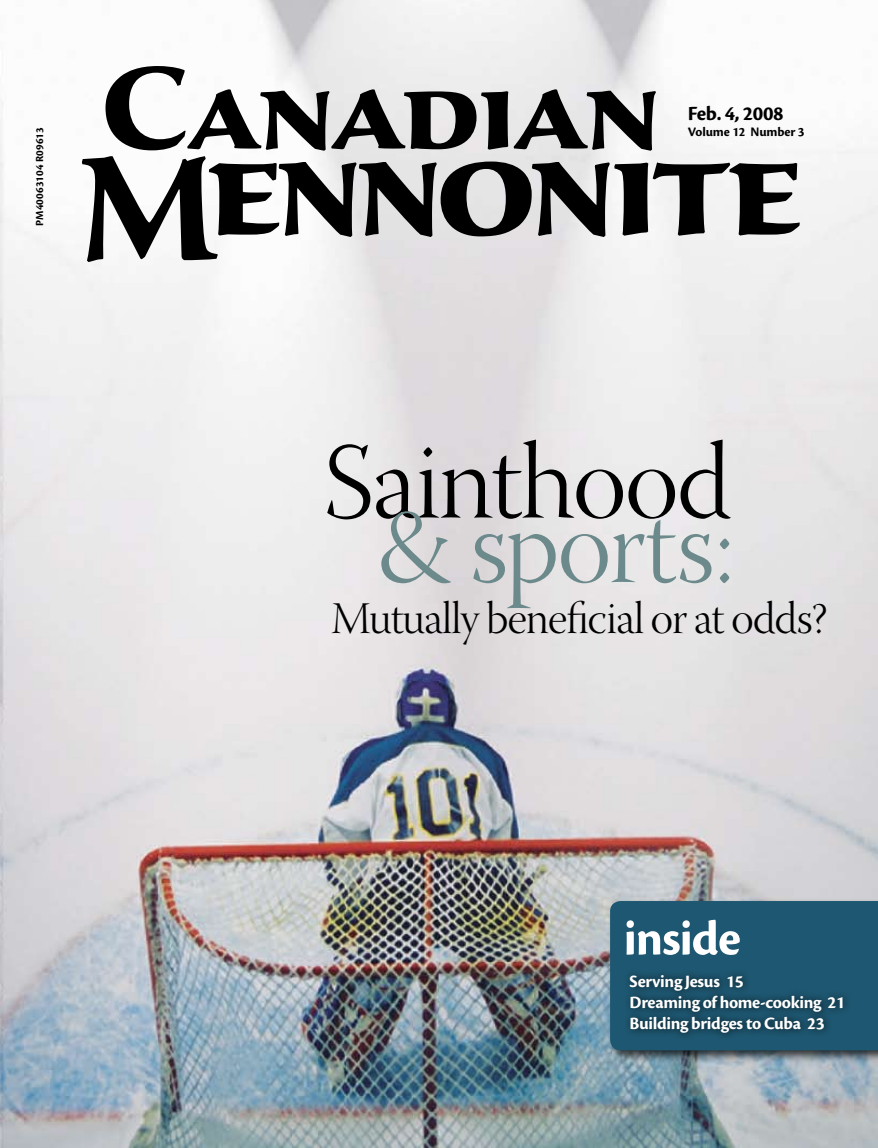
<style>
.page{position:relative;width:878px;height:1148px;background:#fff}
.page>*{position:absolute;margin:0;border:0;box-sizing:border-box;transform-origin:0 0}
.t1{font:108px "Warnock Pro Light Disp";letter-spacing:-.02em;color:#000}
.t2{font:108px "Warnock Pro Light Disp";letter-spacing:-.01em;color:#6c898b}
.t3{font:700 51px "Cronos Pro";color:#fff}
.t4{font:45px "Warnock Pro Light Disp";letter-spacing:-.02em;color:#000}
.t5{font:700 21px "Cronos Pro";letter-spacing:-.02em;color:#000}
.t6{font:700 18px/21px "Cronos Pro";letter-spacing:-.02em;color:#fff}
.t7{font:700 13.5px "Cronos Pro";letter-spacing:-.01em;color:#000}
.t8{font:700 11.25px "Cronos Pro";letter-spacing:.01em;color:#000}
</style>
<div class="page">
<img style="left:0;top:0;width:878px;height:1148px">
<div style="left:607px;top:897px;width:271px;height:172px;background:#000;opacity:.75"></div>
<div style="left:610px;top:901px;width:268px;height:149px;background:#1e5771"></div>
<div style="left:622px;top:967px;width:256px;height:100px;background:#000;opacity:.75"></div>
<svg style="left:105px;top:66px;width:551px;height:85px"></svg>
<svg style="left:82px;top:156px;width:717px;height:106px"></svg>
<p class="t8" style="left:33px;top:226px;width:100px;rotate:-90deg">PM40063104 R09613</p>
<p class="t5" style="left:688px;top:102px;width:97px">Feb. 4, 2008</p>
<p class="t7" style="left:688px;top:124px;width:118px">Volume 12 Number 3</p>
<h1 class="t1" style="left:323px;top:424px;width:410px">Sainthood</h1>
<h1 class="t2" style="left:377px;top:488px;width:358px">&amp; sports:</h1>
<h3 class="t4" style="left:331px;top:594px;width:498px">Mutually beneficial or at odds?</h3>
<h2 class="t3" style="left:623px;top:909px;width:119px">inside</h2>
<p class="t6" style="left:629px;top:970px;width:217px">Serving Jesus 15<br>Dreaming of home-cooking 21<br>Building bridges to Cuba 23</p>
</div>
